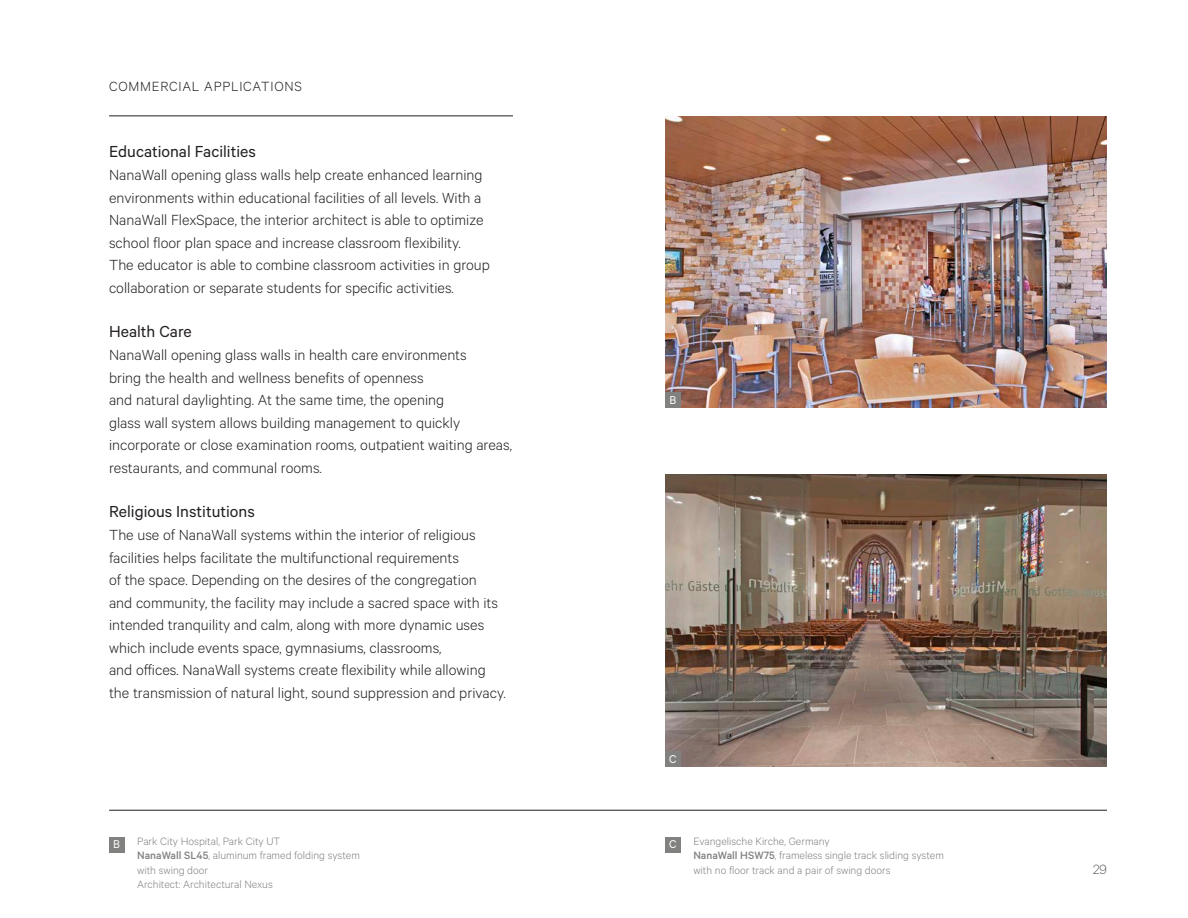
<style>
.page{position:relative;width:1188px;height:918px;background:#fff}
.page>*{position:absolute;margin:0;border:0;box-sizing:border-box;transform-origin:0 0}
.t1{font:18px "Calibre";color:#231f20}
.t2{font:300 16.5px/22.5px "Calibre";color:#231f20}
.t3{font:300 15px "Calibre";letter-spacing:.05em;color:#231f20}
.t4{font:100 15px "Calibre";color:#231f20}
.t5{font:12.75px "Calibre";color:#fff}
.t6{font:300 12px/14.4px "Calibre";color:#818180}
.s1{font-weight:500}
</style>
<div class="page">
<img style="left:665px;top:116px;width:442px;height:292px">
<img style="left:665px;top:475px;width:442px;height:292px">
<hr style="left:109px;top:116px;width:404px;height:1px;background:#231f20">
<hr style="left:109px;top:810px;width:998px;height:1px;background:#231f20">
<div style="left:665px;top:393px;width:15px;height:15px;background:#818180"></div>
<div style="left:665px;top:751px;width:15px;height:16px;background:#818180"></div>
<div style="left:109px;top:837px;width:15px;height:15px;background:#818180"></div>
<div style="left:665px;top:837px;width:15px;height:15px;background:#818180"></div>
<p class="t3" style="left:109px;top:77px;width:194px">COMMERCIAL APPLICATIONS</p>
<p class="t1" style="left:109px;top:141px;width:148px">Educational Facilities</p>
<p class="t2" style="left:109px;top:163px;width:382px">NanaWall opening glass walls help create enhanced learning environments within educational facilities of all levels. With a NanaWall FlexSpace, the interior architect is able to optimize school floor plan space and increase classroom flexibility.<br>The educator is able to combine classroom activities in group collaboration or separate students for specific activities.</p>
<p class="t1" style="left:109px;top:321px;width:84px">Health Care</p>
<p class="t2" style="left:109px;top:343px;width:404px">NanaWall opening glass walls in health care environments<br>bring the health and wellness benefits of openness<br>and natural daylighting. At the same time, the opening<br>glass wall system allows building management to quickly incorporate or close examination rooms, outpatient waiting areas, restaurants, and communal rooms.</p>
<p class="t1" style="left:109px;top:501px;width:147px">Religious Institutions</p>
<p class="t2" style="left:109px;top:523px;width:398px">The use of NanaWall systems within the interior of religious facilities helps facilitate the multifunctional requirements<br>of the space. Depending on the desires of the congregation<br>and community, the facility may include a sacred space with its intended tranquility and calm, along with more dynamic uses which include events space, gymnasiums, classrooms,<br>and offices. NanaWall systems create flexibility while allowing the transmission of natural light, sound suppression and privacy.</p>
<p class="t5" style="left:669px;top:392px;width:8px">B</p>
<p class="t5" style="left:669px;top:751px;width:9px">C</p>
<p class="t6" style="left:137px;top:833px;width:224px">Park City Hospital, Park City UT<br><span class="s1">NanaWall SL45</span>, aluminum framed folding system with swing door<br>Architect: Architectural Nexus</p>
<p class="t6" style="left:693px;top:833px;width:252px">Evangelische Kirche, Germany<br><span class="s1">NanaWall HSW75</span>, frameless single track sliding system with no floor track and a pair of swing doors</p>
<p class="t5" style="left:113px;top:837px;width:8px">B</p>
<p class="t5" style="left:669px;top:837px;width:9px">C</p>
<p class="t4" style="left:1093px;top:860px;width:15px">29</p>
</div>
